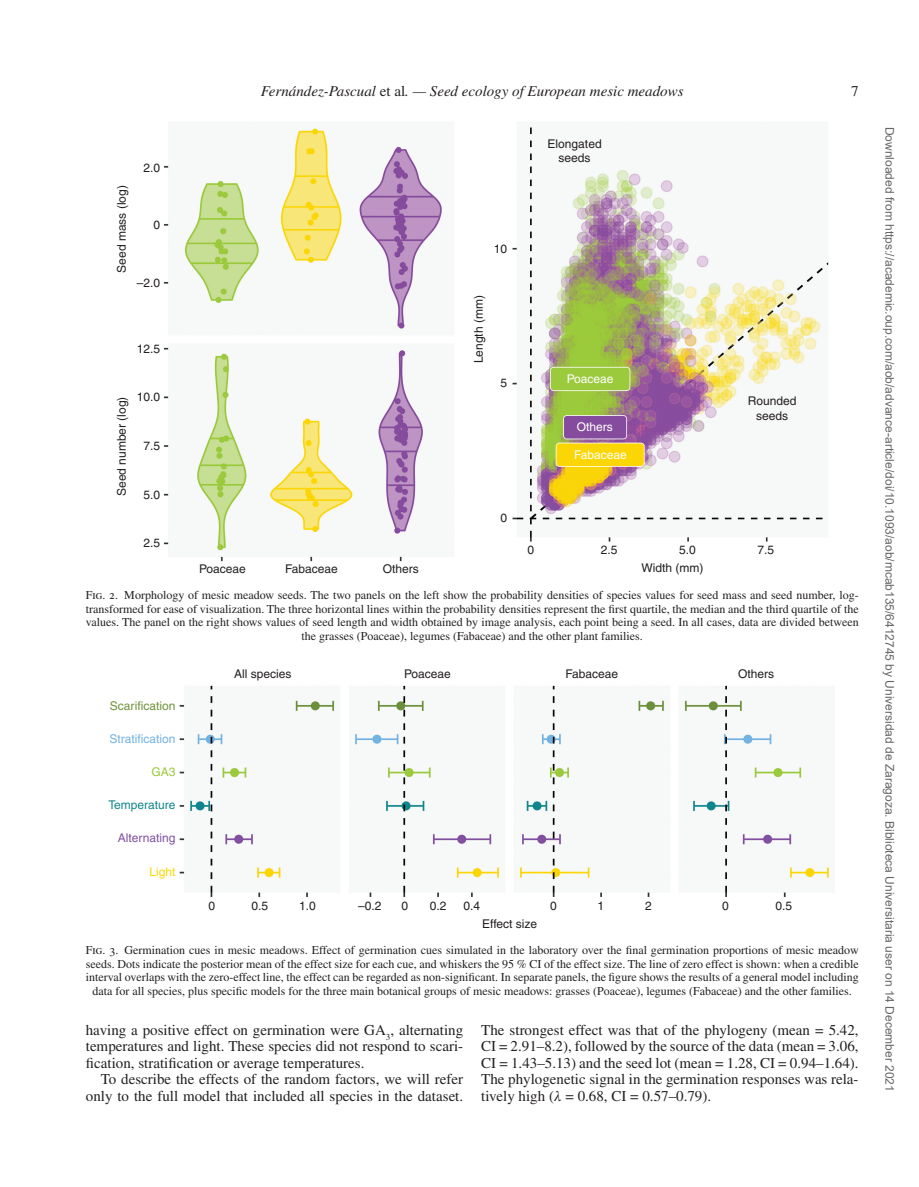
<style>
.page{position:relative;width:919px;height:1187px;background:#fff}
.page>*{position:absolute;margin:0;border:0;box-sizing:border-box;transform-origin:0 0}
.t1{font:15px/16.5px "Times LT Std";color:#231f20;text-align:justify}
.t2{font:italic 15px "Times LT Std";color:#231f20}
.t3{font:12px/13.5px "Times LT Std";color:#231f20;text-align:center}
.t4{font:12px/14.4px "Helvetica";color:#231f20;text-align:center}
.t5{font:12px "Arial";color:#666}
.t6{font:12px "Helvetica";color:#fff}
.t7{font:12px "Helvetica";color:#73b3e2}
.t8{font:12px "Helvetica";color:#70933c}
.t9{font:12px "Helvetica";color:#12878c}
.t10{font:12px "Helvetica";color:#8050a0}
.t11{font:12px "Helvetica";color:#fcd704}
.t12{font:12px "Helvetica";color:#9aca3b}
.s1{font-style:normal}
.s2{font-family:"Gandhari Unicode";font-style:italic}
</style>
<div class="page">
<img style="left:164px;top:127px;width:665px;height:435px">
<img style="left:179px;top:685px;width:650px;height:212px">
<p class="t4" style="left:114px;top:273px;width:89px;rotate:-90deg">Seed mass (log)</p>
<p class="t4" style="left:143px;top:160px;width:18px">2.0</p>
<p class="t4" style="left:153px;top:218px;width:8px">0</p>
<p class="t4" style="left:137px;top:276px;width:25px">–2.0</p>
<p class="t4" style="left:114px;top:496px;width:101px;rotate:-90deg">Seed number (log)</p>
<p class="t4" style="left:137px;top:341px;width:25px">12.5</p>
<p class="t4" style="left:137px;top:390px;width:25px">10.0</p>
<p class="t4" style="left:143px;top:439px;width:18px">7.5</p>
<p class="t4" style="left:143px;top:487px;width:18px">5.0</p>
<p class="t2" style="left:261px;top:83px;width:424px">Fernández-Pascual <span class="s1">et al</span>. — Seed ecology of European mesic meadows</p>
<p class="t1" style="left:851px;top:83px;width:9px">7</p>
<p class="t4" style="left:494px;top:242px;width:15px">10</p>
<p class="t4" style="left:471px;top:363px;width:70px;rotate:-90deg">Length (mm)</p>
<p class="t4" style="left:500px;top:376px;width:8px">5</p>
<p class="t4" style="left:500px;top:511px;width:8px">0</p>
<p class="t4" style="left:547px;top:136px;width:56px">Elongated seeds</p>
<p class="t6" style="left:567px;top:371px;width:48px">Poaceae</p>
<p class="t6" style="left:576px;top:419px;width:38px">Others</p>
<p class="t6" style="left:574px;top:447px;width:54px">Fabaceae</p>
<p class="t4" style="left:747px;top:393px;width:50px">Rounded seeds</p>
<p class="t4" style="left:143px;top:536px;width:18px">2.5</p>
<p class="t4" style="left:527px;top:542px;width:8px">0</p>
<p class="t4" style="left:601px;top:542px;width:18px">2.5</p>
<p class="t4" style="left:679px;top:542px;width:18px">5.0</p>
<p class="t4" style="left:757px;top:542px;width:18px">7.5</p>
<p class="t4" style="left:641px;top:561px;width:63px">Width (mm)</p>
<p class="t4" style="left:199px;top:562px;width:48px">Poaceae</p>
<p class="t4" style="left:285px;top:562px;width:54px">Fabaceae</p>
<p class="t4" style="left:383px;top:562px;width:38px">Others</p>
<p class="t3" style="left:86px;top:588px;width:774px">Fig. 2. Morphology of mesic meadow seeds. The two panels on the left show the probability densities of species values for seed mass and seed number, log&shy;transformed for ease of visualization. The three horizontal lines within the probability densities represent the first quartile, the median and the third quartile of the values. The panel on the right shows values of seed length and width obtained by image analysis, each point being a seed. In all cases, data are divided between the grasses (Poaceae), legumes (Fabaceae) and the other plant families.</p>
<p class="t4" style="left:234px;top:667px;width:59px">All species</p>
<p class="t8" style="left:110px;top:698px;width:67px">Scarification</p>
<p class="t7" style="left:110px;top:731px;width:68px">Stratification</p>
<p class="t12" style="left:151px;top:765px;width:26px">GA3</p>
<p class="t9" style="left:108px;top:798px;width:69px">Temperature</p>
<p class="t10" style="left:118px;top:831px;width:59px">Alternating</p>
<p class="t11" style="left:149px;top:864px;width:28px">Light</p>
<p class="t4" style="left:208px;top:898px;width:8px">0</p>
<p class="t4" style="left:251px;top:898px;width:18px">0.5</p>
<p class="t4" style="left:299px;top:898px;width:18px">1.0</p>
<p class="t4" style="left:358px;top:898px;width:25px">–0.2</p>
<p class="t4" style="left:401px;top:898px;width:8px">0</p>
<p class="t4" style="left:550px;top:898px;width:8px">0</p>
<p class="t4" style="left:565px;top:667px;width:54px">Fabaceae</p>
<p class="t4" style="left:738px;top:667px;width:38px">Others</p>
<p class="t4" style="left:404px;top:667px;width:48px">Poaceae</p>
<p class="t4" style="left:430px;top:898px;width:18px">0.2</p>
<p class="t4" style="left:463px;top:898px;width:18px">0.4</p>
<p class="t4" style="left:597px;top:898px;width:8px">1</p>
<p class="t4" style="left:645px;top:898px;width:8px">2</p>
<p class="t4" style="left:722px;top:898px;width:8px">0</p>
<p class="t4" style="left:775px;top:898px;width:18px">0.5</p>
<p class="t4" style="left:482px;top:916px;width:56px">Effect size</p>
<p class="t3" style="left:86px;top:943px;width:774px">Fig. 3. Germination cues in mesic meadows. Effect of germination cues simulated in the laboratory over the final germination proportions of mesic meadow seeds. Dots indicate the posterior mean of the effect size for each cue, and whiskers the 95 % CI of the effect size. The line of zero effect is shown: when a credible interval overlaps with the zero-effect line, the effect can be regarded as non-significant. In separate panels, the figure shows the results of a general model including data for all species, plus specific models for the three main botanical groups of mesic meadows: grasses (Poaceae), legumes (Fabaceae) and the other families.</p>
<p class="t1" style="left:86px;top:1021px;width:379px">having a positive effect on germination were GA<sub>3</sub>, alternating temperatures and light. These species did not respond to scari&shy;fication, stratification or average temperatures.</p>
<p class="t1" style="left:86px;top:1070px;width:379px;text-align:right">To describe the effects of the random factors, we will refer only to the full model that included all species in the dataset.</p>
<p class="t1" style="left:481px;top:1021px;width:379px">The strongest effect was that of the phylogeny (mean = 5.42, CI = 2.91–8.2), followed by the source of the data (mean = 3.06, CI = 1.43–5.13) and the seed lot (mean = 1.28, CI = 0.94–1.64).<br>The phylogenetic signal in the germination responses was rela&shy;tively high (<span class="s2">λ</span> = 0.68, CI = 0.57–0.79).</p>
<p class="t5" style="left:894px;top:127px;width:966px;rotate:90deg">Downloaded from https://academic.oup.com/aob/advance-article/doi/10.1093/aob/mcab135/6412745 by Universidad de Zaragoza. Biblioteca Universitaria user on 14 December 2021</p>
</div>
